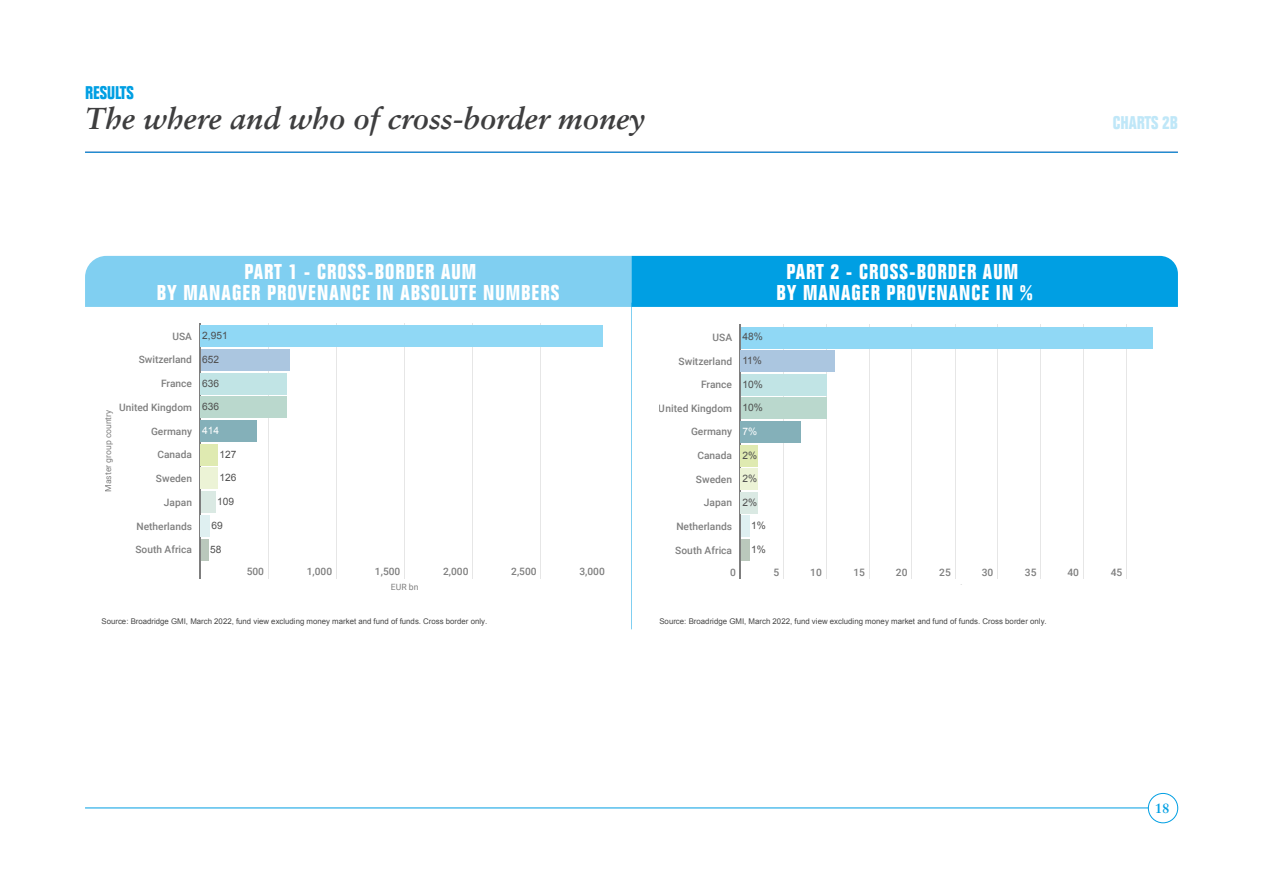
<style>
.page{position:relative;width:1263px;height:893px;background:#fff}
.page>*{position:absolute;margin:0;border:0;box-sizing:border-box;transform-origin:0 0}
.t1{font:italic 700 30px "Sabon";color:#3e3e3f}
.t2{font:700 condensed 21px "Folio";letter-spacing:.05em;color:#fff}
.t3{font:700 condensed 18px "Folio";color:#bfe7f8}
.t4{font:700 condensed 18px "Folio";color:#009fe3}
.t5{font:700 13.5px "Sabon";color:#009fe3}
.t6{font:500 10.2px/22.2px "Roboto";color:#464646}
.t7{font:10.2px "Arial";color:#000}
.t8{font:10.2px "Arial";color:#fff}
.t9{font:8.55px "Roboto";color:#464646}
.t10{font:7.8px "Arial";color:#464646}
</style>
<div class="page">
<hr style="left:85px;top:152px;width:1093px;height:1px;background:#009fe3">
<hr style="left:85px;top:807px;width:1093px;height:1px;background:#009fe3">
<div style="left:1148px;top:793px;width:30px;height:30px;background:#fff;border-radius:50%"></div>
<div style="left:1148px;top:793px;width:30px;height:30px;border:1px solid #009fe3;border-radius:50%"></div>
<hr style="left:268px;top:323px;width:1px;height:255px;background:#e6e6e6">
<hr style="left:336px;top:323px;width:1px;height:255px;background:#e6e6e6">
<hr style="left:404px;top:323px;width:1px;height:255px;background:#e6e6e6">
<hr style="left:472px;top:323px;width:1px;height:255px;background:#e6e6e6">
<hr style="left:199px;top:323px;width:2px;height:255px;background:#464646">
<div style="left:201px;top:325px;width:402px;height:22px;background:#90d8f5"></div>
<div style="left:201px;top:349px;width:88px;height:21px;background:#abc6e0"></div>
<div style="left:201px;top:373px;width:86px;height:21px;background:#c1e4e5"></div>
<div style="left:201px;top:397px;width:86px;height:21px;background:#bad8cd"></div>
<div style="left:201px;top:420px;width:56px;height:22px;background:#84b0b9"></div>
<div style="left:201px;top:444px;width:17px;height:21px;background:#dfeab1"></div>
<div style="left:201px;top:468px;width:17px;height:21px;background:#ecf3d6"></div>
<div style="left:201px;top:491px;width:14px;height:22px;background:#dae9e3"></div>
<div style="left:201px;top:515px;width:9px;height:22px;background:#dff0f1"></div>
<div style="left:201px;top:539px;width:8px;height:21px;background:#bac8bc"></div>
<hr style="left:783px;top:325px;width:1px;height:254px;background:#e6e6e6">
<hr style="left:826px;top:325px;width:1px;height:254px;background:#464646;opacity:.2">
<hr style="left:869px;top:325px;width:1px;height:254px;background:#e6e6e6">
<hr style="left:911px;top:325px;width:1px;height:254px;background:#e6e6e6">
<hr style="left:955px;top:325px;width:1px;height:254px;background:#e6e6e6">
<hr style="left:997px;top:325px;width:1px;height:254px;background:#e6e6e6">
<hr style="left:1040px;top:325px;width:1px;height:254px;background:#e6e6e6">
<hr style="left:1083px;top:325px;width:1px;height:254px;background:#e6e6e6">
<hr style="left:1126px;top:325px;width:1px;height:254px;background:#e6e6e6">
<hr style="left:739px;top:325px;width:2px;height:254px;background:#464646">
<div style="left:741px;top:327px;width:411px;height:21px;background:#90d8f5"></div>
<div style="left:741px;top:350px;width:94px;height:22px;background:#abc6e0"></div>
<div style="left:741px;top:374px;width:85px;height:21px;background:#c1e4e5"></div>
<div style="left:741px;top:398px;width:85px;height:21px;background:#bad8cd"></div>
<div style="left:741px;top:421px;width:60px;height:22px;background:#84b0b9"></div>
<div style="left:741px;top:445px;width:17px;height:21px;background:#dfeab1"></div>
<div style="left:741px;top:468px;width:17px;height:22px;background:#ecf3d6"></div>
<div style="left:741px;top:492px;width:17px;height:21px;background:#dae9e3"></div>
<div style="left:741px;top:516px;width:8px;height:21px;background:#dff0f1"></div>
<div style="left:741px;top:539px;width:8px;height:22px;background:#bac8bc"></div>
<svg style="left:85px;top:256px;width:1093px;height:51px;background:#40b7ea"></svg>
<hr style="left:631px;top:303px;width:1px;height:326px;background:#009fe3">
<p class="t4" style="left:85px;top:82px;width:50px">RESULTS</p>
<p class="t1" style="left:85px;top:99px;width:562px">The where and who of cross-border money</p>
<p class="t3" style="left:1113px;top:112px;width:67px">CHARTS 2B</p>
<p class="t2" style="left:244px;top:260px;width:233px">PART 1 - CROSS-BORDER AUM</p>
<p class="t2" style="left:157px;top:281px;width:404px">BY MANAGER PROVENANCE IN ABSOLUTE NUMBERS</p>
<p class="t6" style="left:172px;top:324px;width:21px">USA</p>
<p class="t6" style="left:139px;top:348px;width:55px">Switzerland</p>
<p class="t6" style="left:161px;top:372px;width:32px">France</p>
<p class="t6" style="left:119px;top:396px;width:74px">United Kingdom</p>
<p class="t6" style="left:151px;top:419px;width:42px">Germany</p>
<p class="t6" style="left:157px;top:443px;width:36px">Canada</p>
<p class="t6" style="left:156px;top:467px;width:38px">Sweden</p>
<p class="t6" style="left:164px;top:491px;width:30px">Japan</p>
<p class="t6" style="left:136px;top:514px;width:57px">Netherlands</p>
<p class="t6" style="left:135px;top:538px;width:58px">South Africa</p>
<p class="t9" style="left:102px;top:492px;width:84px;rotate:-90deg">Master group country</p>
<p class="t7" style="left:202px;top:328px;width:27px">2,951</p>
<p class="t7" style="left:202px;top:352px;width:18px">652</p>
<p class="t7" style="left:202px;top:376px;width:18px">636</p>
<p class="t7" style="left:202px;top:400px;width:18px">636</p>
<p class="t8" style="left:202px;top:423px;width:18px">414</p>
<p class="t7" style="left:219px;top:447px;width:18px">127</p>
<p class="t7" style="left:219px;top:471px;width:18px">126</p>
<p class="t7" style="left:217px;top:495px;width:18px">109</p>
<p class="t7" style="left:212px;top:518px;width:13px">69</p>
<p class="t7" style="left:210px;top:542px;width:13px">58</p>
<p class="t6" style="left:247px;top:560px;width:19px">500</p>
<p class="t6" style="left:307px;top:560px;width:27px">1,000</p>
<p class="t6" style="left:375px;top:560px;width:27px">1,500</p>
<p class="t6" style="left:443px;top:560px;width:27px">2,000</p>
<p class="t6" style="left:511px;top:560px;width:27px">2,500</p>
<p class="t6" style="left:579px;top:560px;width:27px">3,000</p>
<p class="t9" style="left:391px;top:581px;width:29px">EUR bn</p>
<p class="t10" style="left:102px;top:616px;width:387px">Source: Broadridge GMI, March 2022, fund view excluding money market and fund of funds. Cross border only.</p>
<p class="t2" style="left:786px;top:260px;width:233px">PART 2 - CROSS-BORDER AUM</p>
<p class="t2" style="left:776px;top:281px;width:258px">BY MANAGER PROVENANCE IN %</p>
<p class="t7" style="left:742px;top:330px;width:22px">48%</p>
<p class="t7" style="left:742px;top:353px;width:21px">11%</p>
<p class="t7" style="left:742px;top:377px;width:22px">10%</p>
<p class="t7" style="left:742px;top:401px;width:22px">10%</p>
<p class="t8" style="left:742px;top:424px;width:16px">7%</p>
<p class="t7" style="left:742px;top:448px;width:16px">2%</p>
<p class="t7" style="left:742px;top:471px;width:16px">2%</p>
<p class="t7" style="left:742px;top:495px;width:16px">2%</p>
<p class="t7" style="left:751px;top:519px;width:16px">1%</p>
<p class="t7" style="left:751px;top:542px;width:16px">1%</p>
<p class="t6" style="left:712px;top:326px;width:21px">USA</p>
<p class="t6" style="left:679px;top:350px;width:55px">Switzerland</p>
<p class="t6" style="left:701px;top:373px;width:32px">France</p>
<p class="t6" style="left:659px;top:397px;width:75px">United Kingdom</p>
<p class="t6" style="left:691px;top:420px;width:43px">Germany</p>
<p class="t6" style="left:697px;top:444px;width:36px">Canada</p>
<p class="t6" style="left:696px;top:468px;width:38px">Sweden</p>
<p class="t6" style="left:704px;top:491px;width:30px">Japan</p>
<p class="t6" style="left:676px;top:515px;width:57px">Netherlands</p>
<p class="t6" style="left:730px;top:538px;width:7px;text-indent:-55px">South Africa<br>0</p>
<p class="t6" style="left:730px;top:545px;width:7px">0</p>
<p class="t6" style="left:773px;top:561px;width:7px">5</p>
<p class="t6" style="left:810px;top:561px;width:13px">10</p>
<p class="t6" style="left:853px;top:561px;width:13px">15</p>
<p class="t6" style="left:896px;top:561px;width:13px">20</p>
<p class="t6" style="left:939px;top:561px;width:13px">25</p>
<p class="t6" style="left:982px;top:561px;width:13px">30</p>
<p class="t6" style="left:1025px;top:561px;width:13px">35</p>
<p class="t6" style="left:1067px;top:561px;width:13px">40</p>
<p class="t6" style="left:1111px;top:561px;width:13px">45</p>
<p class="t10" style="left:659px;top:616px;width:389px">Source: Broadridge GMI, March 2022, fund view excluding money market and fund of funds. Cross border only.</p>
<p class="t5" style="left:1155px;top:800px;width:17px">18</p>
</div>
